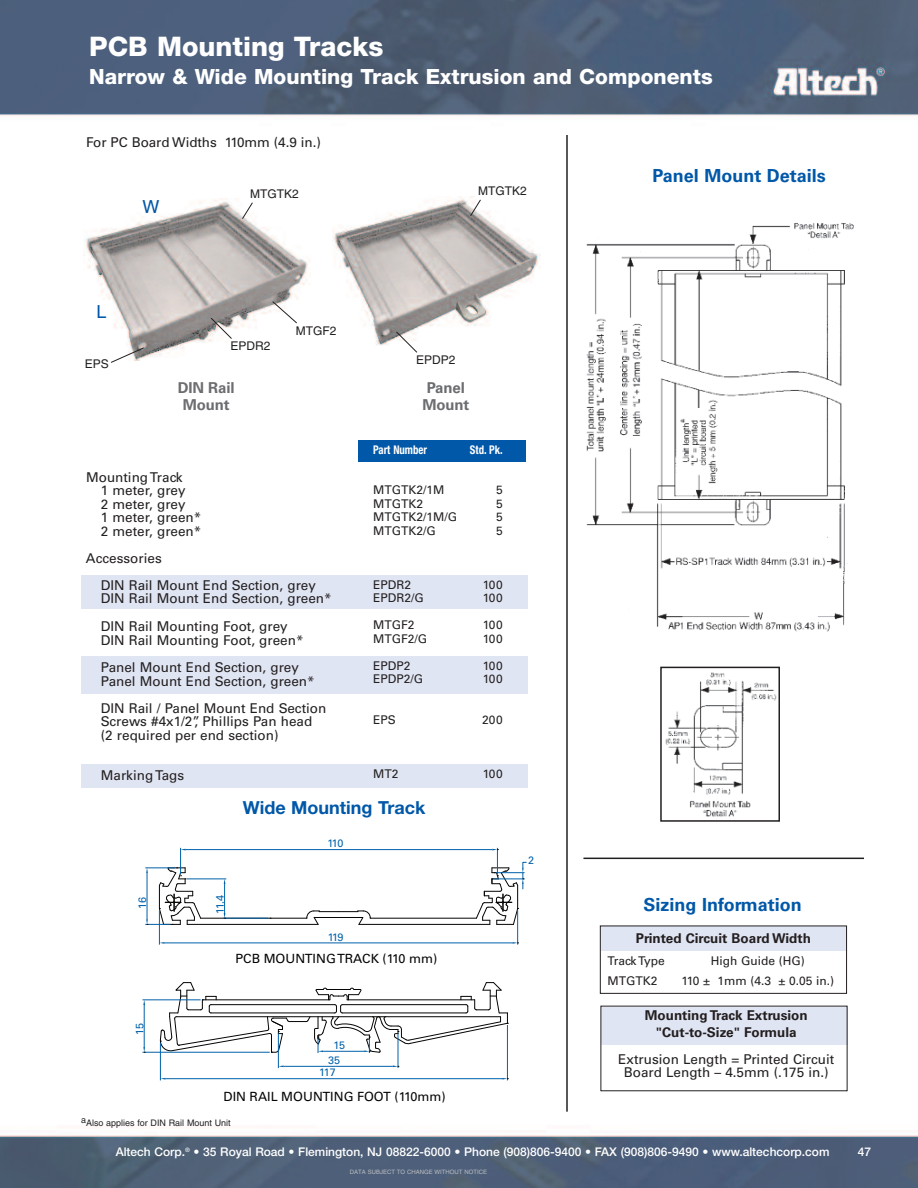
<style>
.page{position:relative;width:918px;height:1188px;background:#fff}
.page>*{position:absolute;margin:0;border:0;box-sizing:border-box;transform-origin:0 0}
.t1{font:800 27px "Helvetica Neue";color:#fff}
.t2{font:800 21px "Helvetica Neue";color:#fff}
.t3{font:700 18px "Univers";color:#0157a8}
.t4{font:700 18px "Helvetica Neue";color:#0157a8}
.t5{font:18px "Helvetica";color:#0157a8}
.t6{font:700 15px/16.5px "Univers";letter-spacing:-.005em;color:#6c6d70}
.t7{font:13.5px/13.5px "Univers";color:#231f20}
.t8{font:700 13.5px/16.5px "Univers";color:#231f20;text-align:center}
.t9{font:12.6px "Univers";color:#040503}
.t10{font:12px "Univers";color:#231f20}
.t11{font:500 12px "Helvetica Neue";color:#fff}
.t12{font:12px "Helvetica";color:#231f20}
.t13{font:700 condensed 12px "Helvetica Neue";color:#fff;scale:.9 1}
.t14{font:10.8px "Univers";letter-spacing:-.055em;color:#0161aa}
.t15{font:9px "Helvetica";color:#231f20}
.t16{font:6px "Helvetica";color:#bcbdc0}
</style>
<div class="page">
<img style="left:0;top:0;width:918px;height:1188px">
<div style="left:81px;top:765px;width:447px;height:23px;background:#e0e5f3"></div>
<div style="left:81px;top:656px;width:447px;height:38px;background:#e0e5f3"></div>
<div style="left:81px;top:575px;width:447px;height:34px;background:#e0e5f3"></div>
<div style="left:333px;top:179px;width:207px;height:184px;background:#fff"></div>
<img style="left:333px;top:197px;width:207px;height:149px">
<div style="left:84px;top:173px;width:229px;height:210px;background:#fff"></div>
<img style="left:84px;top:199px;width:227px;height:158px">
<img style="left:577px;top:216px;width:285px;height:429px">
<div style="left:660px;top:667px;width:120px;height:155px;border:2px solid #231f20"></div>
<img style="left:664px;top:670px;width:114px;height:148px">
<div style="left:601px;top:1007px;width:247px;height:38px;background:#e0e5f3"></div>
<div style="left:601px;top:926px;width:246px;height:24px;background:#e0e5f3"></div>
<div style="left:600px;top:926px;width:247px;height:68px;border:1px solid #231f20"></div>
<div style="left:358px;top:440px;width:167px;height:22px;background:#0157a8"></div>
<div style="left:92px;top:305px;width:18px;height:16px;background:#fff"></div>
<svg style="left:210px;top:317px;width:23px;height:23px"></svg>
<svg style="left:395px;top:331px;width:23px;height:22px"></svg>
<svg style="left:241px;top:202px;width:12px;height:18px"></svg>
<svg style="left:470px;top:199px;width:12px;height:18px"></svg>
<div style="left:81px;top:826px;width:506px;height:292px;background:#fff"></div>
<hr style="left:359px;top:924px;width:131px;height:1px;background:#040503">
<hr style="left:201px;top:918px;width:106px;height:1px;background:#040503">
<hr style="left:187px;top:924px;width:131px;height:1px;background:#040503">
<hr style="left:370px;top:918px;width:106px;height:1px;background:#040503">
<svg style="left:306px;top:910px;width:65px;height:15px"></svg>
<hr style="left:186px;top:849px;width:306px;height:1px;background:#0161aa">
<hr style="left:159px;top:910px;width:1px;height:35px;background:#0161aa">
<hr style="left:517px;top:910px;width:1px;height:35px;background:#0161aa">
<hr style="left:165px;top:943px;width:347px;height:1px;background:#0161aa">
<svg style="left:159px;top:942px;width:6px;height:2px"></svg>
<svg style="left:512px;top:942px;width:7px;height:2px"></svg>
<svg style="left:475px;top:848px;width:52px;height:78px"></svg>
<hr style="left:278px;top:1033px;width:1px;height:35px;background:#0161aa">
<hr style="left:398px;top:1033px;width:1px;height:35px;background:#0161aa">
<hr style="left:284px;top:1066px;width:109px;height:1px;background:#0161aa">
<hr style="left:142px;top:1000px;width:59px;height:1px;background:#0161aa">
<hr style="left:142px;top:1052px;width:128px;height:1px;background:#0161aa">
<hr style="left:144px;top:1005px;width:1px;height:42px;background:#0161aa">
<svg style="left:143px;top:1047px;width:2px;height:6px"></svg>
<hr style="left:160px;top:1043px;width:1px;height:37px;background:#0161aa">
<hr style="left:507px;top:1025px;width:1px;height:55px;background:#0161aa">
<hr style="left:166px;top:1078px;width:336px;height:1px;background:#0161aa">
<svg style="left:159px;top:982px;width:350px;height:71px"></svg>
<hr style="left:187px;top:879px;width:39px;height:1px;background:#0161aa">
<hr style="left:223px;top:918px;width:45px;height:1px;background:#0161aa">
<svg style="left:145px;top:848px;width:57px;height:78px"></svg>
<svg style="left:224px;top:879px;width:2px;height:40px"></svg>
<svg style="left:272px;top:301px;width:26px;height:23px"></svg>
<svg style="left:110px;top:347px;width:35px;height:16px"></svg>
<hr style="left:566px;top:135px;width:2px;height:977px;background:#231f20">
<hr style="left:583px;top:858px;width:281px;height:1px;background:#231f20">
<h1 class="t1" style="left:89px;top:30px;width:296px">PCB Mounting Tracks</h1>
<h2 class="t2" style="left:89px;top:64px;width:625px">Narrow &amp; Wide Mounting Track Extrusion and Components</h2>
<p class="t7" style="left:86px;top:137px;width:236px">For PC Board Widths 110mm (4.9 in.)</p>
<h3 class="t5" style="left:142px;top:200px;width:18px">W</h3>
<p class="t12" style="left:250px;top:189px;width:50px">MTGTK2</p>
<p class="t12" style="left:478px;top:187px;width:50px">MTGTK2</p>
<h3 class="t5" style="left:96px;top:305px;width:12px">L</h3>
<p class="t12" style="left:85px;top:359px;width:26px">EPS</p>
<p class="t12" style="left:231px;top:342px;width:42px">EPDR2</p>
<p class="t6" style="left:178px;top:380px;width:58px;text-align:center">DIN Rail<br>Mount</p>
<p class="t12" style="left:296px;top:327px;width:42px">MTGF2</p>
<p class="t12" style="left:416px;top:355px;width:41px">EPDP2</p>
<p class="t6" style="left:422px;top:380px;width:49px">Panel<br>Mount</p>
<p class="t7" style="left:101px;top:471px;width:102px;text-indent:-15px">Mounting Track<br>1 meter, grey<br>2 meter, grey<br>1 meter, green*<br>2 meter, green*</p>
<p class="t7" style="left:101px;top:546px;width:217px;line-height:27px;text-indent:-15px">Accessories<br>DIN Rail Mount End Section, grey</p>
<p class="t7" style="left:101px;top:586px;width:232px;line-height:27.8px">DIN Rail Mount End Section, green*<br>DIN Rail Mounting Foot, grey</p>
<p class="t7" style="left:101px;top:628px;width:204px;line-height:27px">DIN Rail Mounting Foot, green*<br>Panel Mount End Section, grey</p>
<p class="t7" style="left:101px;top:669px;width:227px;line-height:27px">Panel Mount End Section, green*<br>DIN Rail / Panel Mount End Section</p>
<p class="t7" style="left:101px;top:716px;width:213px">Screws #4x1/2”, Phillips Pan head (2 required per end section)</p>
<p class="t7" style="left:101px;top:770px;width:85px">Marking Tags</p>
<p class="t13" style="left:373px;top:445px;width:61px">Part Number</p>
<p class="t13" style="left:470px;top:445px;width:38px">Std. Pk.</p>
<p class="t10" style="left:373px;top:486px;width:73px">MTGTK2/1M</p>
<p class="t10" style="left:496px;top:486px;width:8px">5</p>
<p class="t10" style="left:373px;top:499px;width:52px">MTGTK2</p>
<p class="t10" style="left:496px;top:499px;width:8px">5</p>
<p class="t10" style="left:373px;top:513px;width:86px">MTGTK2/1M/G</p>
<p class="t10" style="left:496px;top:513px;width:8px">5</p>
<p class="t10" style="left:373px;top:526px;width:64px">MTGTK2/G</p>
<p class="t10" style="left:496px;top:526px;width:8px">5</p>
<p class="t10" style="left:373px;top:580px;width:40px">EPDR2</p>
<p class="t10" style="left:483px;top:580px;width:21px">100</p>
<p class="t10" style="left:373px;top:594px;width:52px">EPDR2/G</p>
<p class="t10" style="left:483px;top:594px;width:21px">100</p>
<p class="t10" style="left:373px;top:621px;width:43px">MTGF2</p>
<p class="t10" style="left:483px;top:621px;width:21px">100</p>
<p class="t10" style="left:373px;top:634px;width:56px">MTGF2/G</p>
<p class="t10" style="left:483px;top:634px;width:21px">100</p>
<p class="t10" style="left:373px;top:661px;width:39px">EPDP2</p>
<p class="t10" style="left:483px;top:661px;width:21px">100</p>
<p class="t10" style="left:373px;top:675px;width:52px">EPDP2/G</p>
<p class="t10" style="left:483px;top:675px;width:21px">100</p>
<p class="t10" style="left:373px;top:715px;width:24px">EPS</p>
<p class="t10" style="left:482px;top:715px;width:22px">200</p>
<p class="t10" style="left:373px;top:769px;width:27px">MT2</p>
<p class="t10" style="left:483px;top:769px;width:21px">100</p>
<h3 class="t4" style="left:243px;top:801px;width:184px">Wide Mounting Track</h3>
<p class="t14" style="left:138px;top:909px;width:13px;rotate:-90deg">16</p>
<p class="t14" style="left:136px;top:1035px;width:13px;rotate:-90deg">15</p>
<p class="t14" style="left:327px;top:840px;width:17px">110</p>
<p class="t14" style="left:216px;top:914px;width:20px;rotate:-90deg">11.4</p>
<p class="t14" style="left:328px;top:933px;width:17px">119</p>
<p class="t9" style="left:236px;top:954px;width:203px">PCB MOUNTING TRACK (110 mm)</p>
<p class="t14" style="left:333px;top:1041px;width:13px">15</p>
<p class="t14" style="left:328px;top:1056px;width:14px">35</p>
<p class="t14" style="left:319px;top:1069px;width:18px">117</p>
<p class="t9" style="left:224px;top:1092px;width:224px">DIN RAIL MOUNTING FOOT (110mm)</p>
<p class="t15" style="left:81px;top:1120px;width:151px">aAlso applies for DIN Rail Mount Unit</p>
<p class="t14" style="left:528px;top:856px;width:8px">2</p>
<h3 class="t3" style="left:653px;top:165px;width:175px">Panel Mount Details</h3>
<h3 class="t3" style="left:644px;top:894px;width:160px">Sizing Information</h3>
<p class="t8" style="left:636px;top:930px;width:177px">Printed Circuit Board Width</p>
<p class="t10" style="left:608px;top:957px;width:59px">Track Type</p>
<p class="t10" style="left:711px;top:957px;width:96px">High Guide (HG)</p>
<p class="t10" style="left:608px;top:977px;width:52px">MTGTK2</p>
<p class="t10" style="left:682px;top:977px;width:154px">110 ± 1mm (4.3 ± 0.05 in.)</p>
<p class="t8" style="left:645px;top:1007px;width:164px">Mounting Track Extrusion "Cut-to-Size" Formula</p>
<p class="t7" style="left:618px;top:1053px;width:218px;text-align:center">Extrusion Length = Printed Circuit<br>Board Length – 4.5mm (.175 in.)</p>
<p class="t11" style="left:116px;top:1145px;width:715px">Altech Corp.<sup>®</sup> • 35 Royal Road • Flemington, NJ 08822-6000 • Phone (908)806-9400 • FAX (908)806-9490 • www.altechcorp.com</p>
<p class="t11" style="left:858px;top:1145px;width:15px">47</p>
<p class="t16" style="left:350px;top:1169px;width:139px">DATA SUBJECT TO CHANGE WITHOUT NOTICE</p>
</div>
